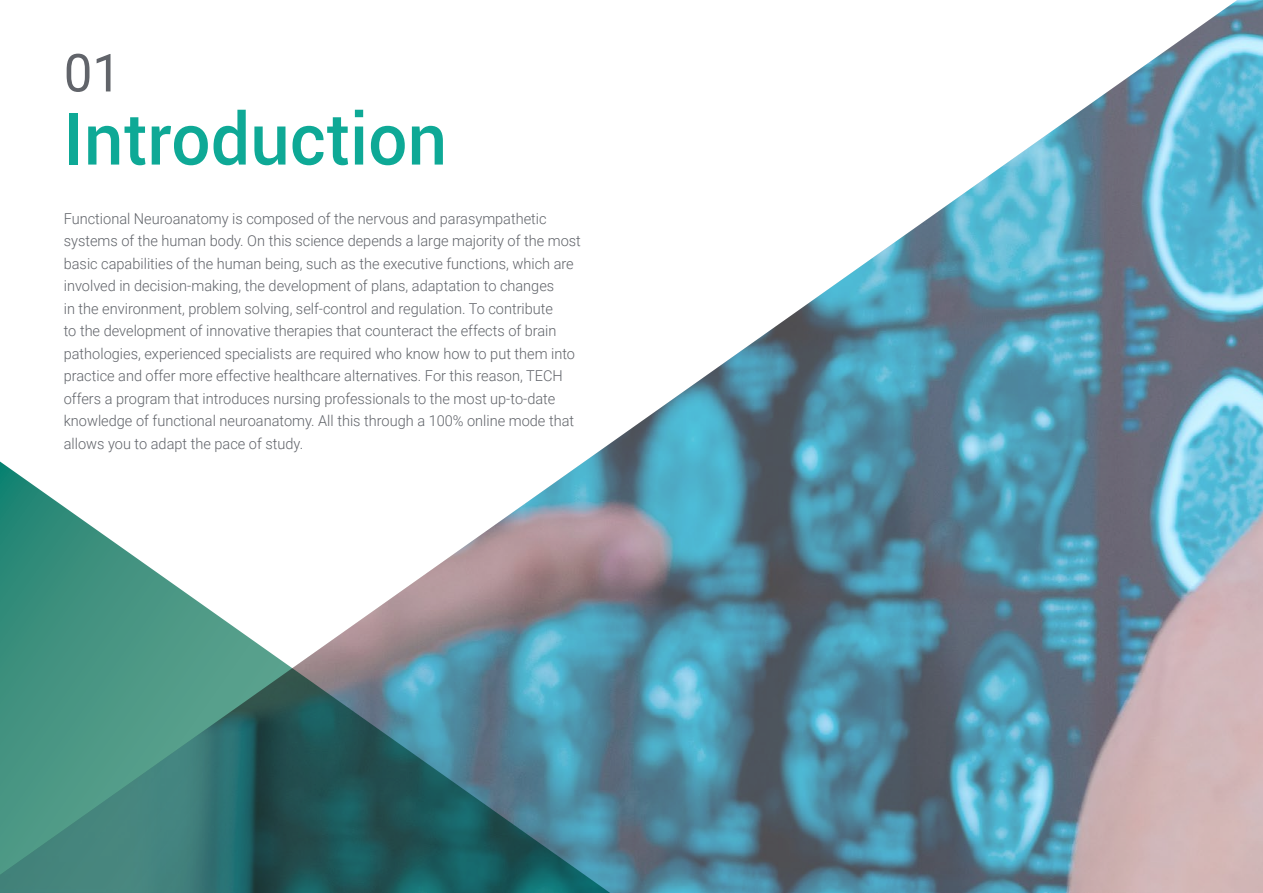
<style>
.page{position:relative;width:1263px;height:893px;background:#fff}
.page>*{position:absolute;margin:0;border:0;box-sizing:border-box;transform-origin:0 0}
.t1{font:500 72px "Roboto";color:#0ea996}
.t2{font:52.5px "Roboto";color:#61646a}
.t3{font:300 15px/22.5px "Roboto";color:#61646a}
</style>
<div class="page">
<img style="left:606px;top:0;width:657px;height:893px">
<svg style="left:0;top:446px;width:640px;height:447px"></svg>
<h2 class="t2" style="left:64px;top:36px;width:59px">01</h2>
<h1 class="t1" style="left:64px;top:88px;width:385px">Introduction</h1>
<p class="t3" style="left:64px;top:207px;width:519px">Functional Neuroanatomy is composed of the nervous and parasympathetic systems of the human body. On this science depends a large majority of the most basic capabilities of the human being, such as the executive functions, which are involved in decision-making, the development of plans, adaptation to changes<br>in the environment, problem solving, self-control and regulation. To contribute<br>to the development of innovative therapies that counteract the effects of brain pathologies, experienced specialists are required who know how to put them into practice and offer more effective healthcare alternatives. For this reason, TECH offers a program that introduces nursing professionals to the most up-to-date knowledge of functional neuroanatomy. All this through a 100% online mode that allows you to adapt the pace of study.</p>
</div>
